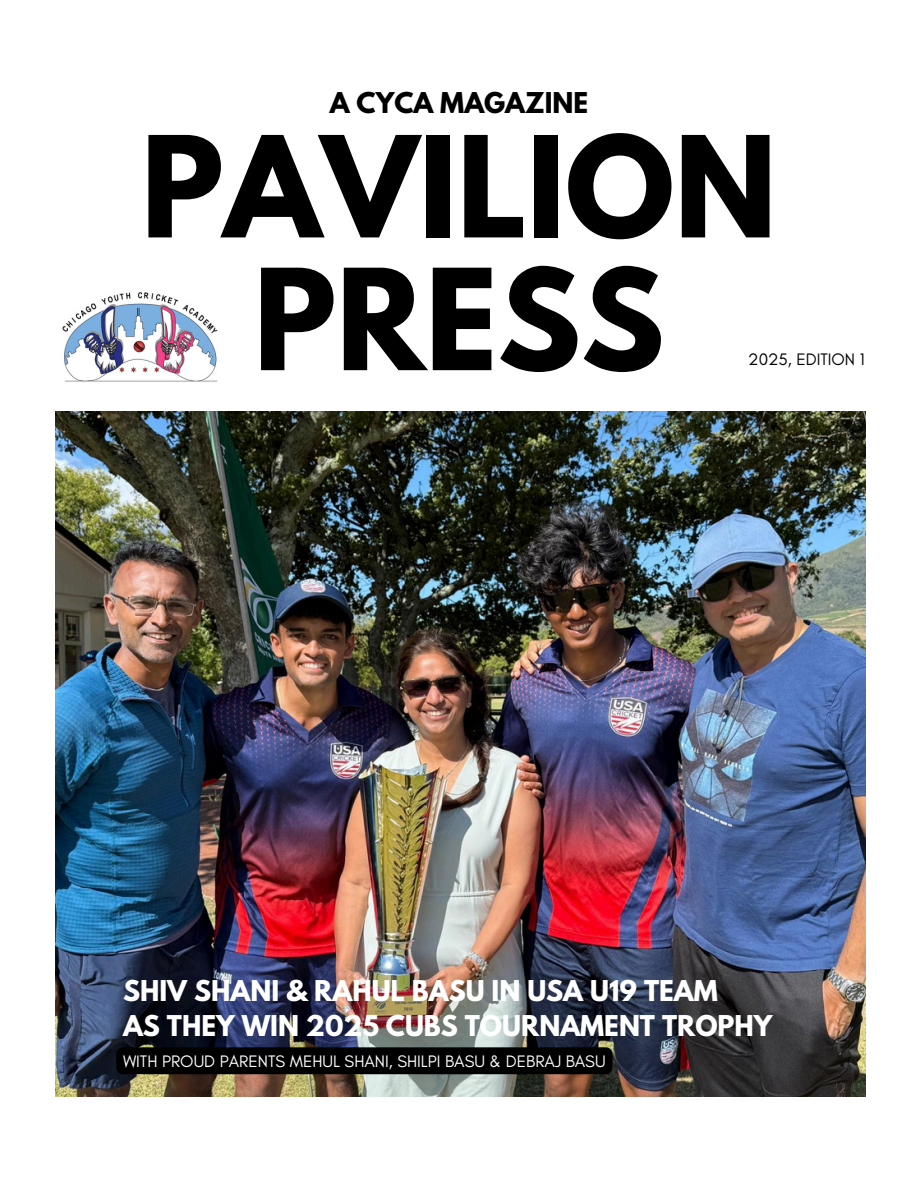
<style>
.page{position:relative;width:918px;height:1188px;background:#fff}
.page>*{position:absolute;margin:0;border:0;box-sizing:border-box;transform-origin:0 0}
.t1{font:700 124.2px/132.8px "League Spartan";color:#000;text-align:center}
.t2{font:700 25.35px/35px "League Spartan";color:#fff}
.t3{font:700 25.35px "League Spartan";color:#000}
.t4{font:16.95px "Glacial Indifference";color:#fff}
.t5{font:16.95px "Glacial Indifference";color:#000}
</style>
<div class="page">
<img style="left:55px;top:411px;width:810px;height:685px">
<img style="left:62px;top:292px;width:156px;height:90px">
<div style="left:116px;top:1047px;width:496px;height:27px;background:#000"></div>
<h1 class="t3" style="left:330px;top:90px;width:260px">A CYCA MAGAZINE</h1>
<h2 class="t1" style="left:141px;top:137px;width:637px">PAVILION<br>PRESS</h2>
<p class="t5" style="left:748px;top:349px;width:118px">2025, EDITION 1</p>
<p class="t2" style="left:123px;top:976px;width:651px">SHIV SHANI &amp; RAHUL BASU IN USA U19 TEAM<br>AS THEY WIN 2025 CUBS TOURNAMENT TROPHY</p>
<p class="t4" style="left:123px;top:1051px;width:484px">WITH PROUD PARENTS MEHUL SHANI, SHILPI BASU &amp; DEBRAJ BASU</p>
</div>
